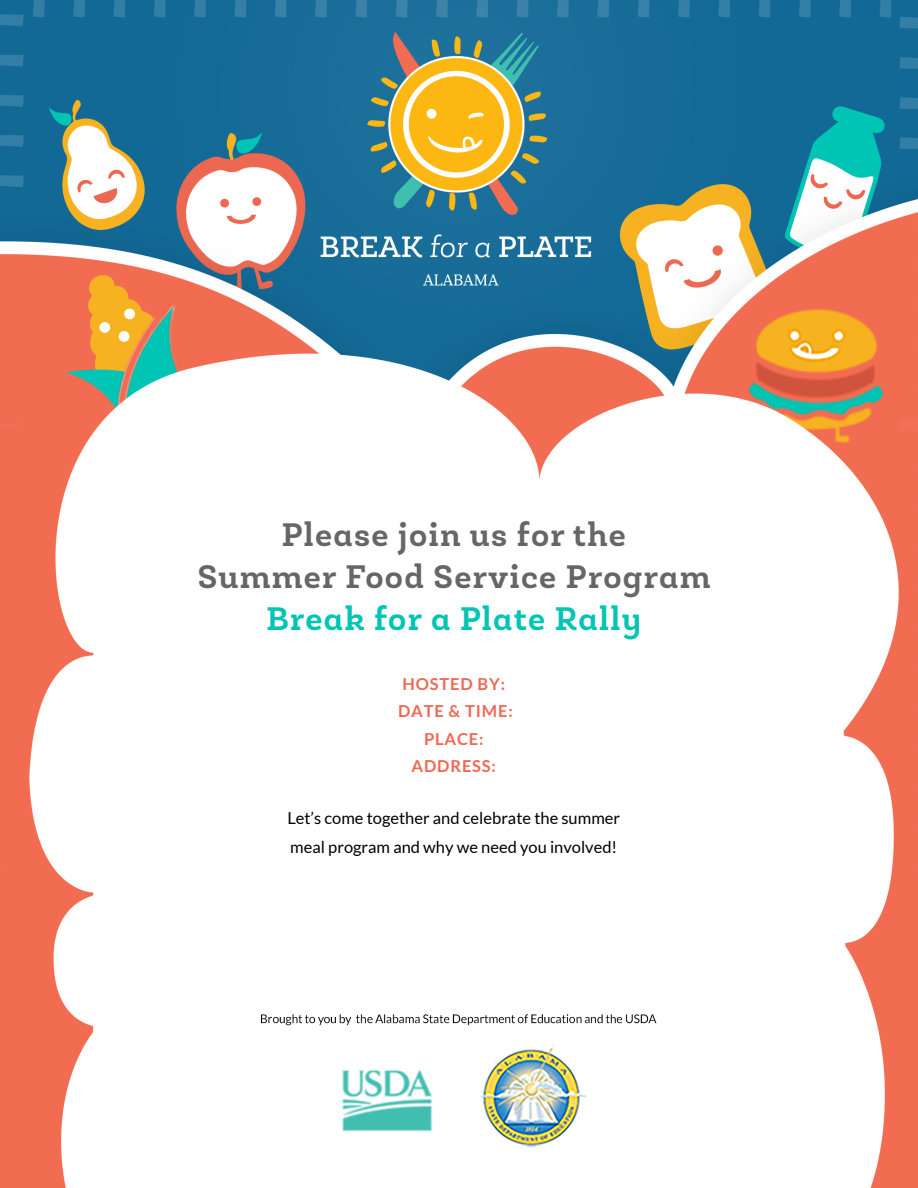
<style>
.page{position:relative;width:918px;height:1188px;background:#fff}
.page>*{position:absolute;margin:0;border:0;box-sizing:border-box;transform-origin:0 0}
.title2{font:700 33px "Roble Alt";letter-spacing:.04em;color:#666}
.title2-2{font:700 33px "Roble Alt";letter-spacing:.04em;color:#00c4b4}
.title2-3{font:16.5px/29.2px "Lato";color:#000}
.title2-4{font:700 16.5px/27.6px "Lato";letter-spacing:.05em;color:#f06852;text-align:center}
</style>
<div class="page">
<img style="left:0;top:0;width:918px;height:1188px">
<p class="title2" style="left:282px;top:514px;width:345px">Please join us for the</p>
<p class="title2" style="left:198px;top:556px;width:514px">Summer Food Service Program</p>
<p class="title2-2" style="left:267px;top:598px;width:376px">Break for a Plate Rally</p>
<p class="title2-4" style="left:398px;top:669px;width:116px">HOSTED BY:<br>DATE &amp; TIME:<br>PLACE:<br>ADDRESS:</p>
<p class="title2-3" style="left:287px;top:803px;width:334px">Let’s come together and celebrate the summer meal program and why we need you involved!</p>
</div>
